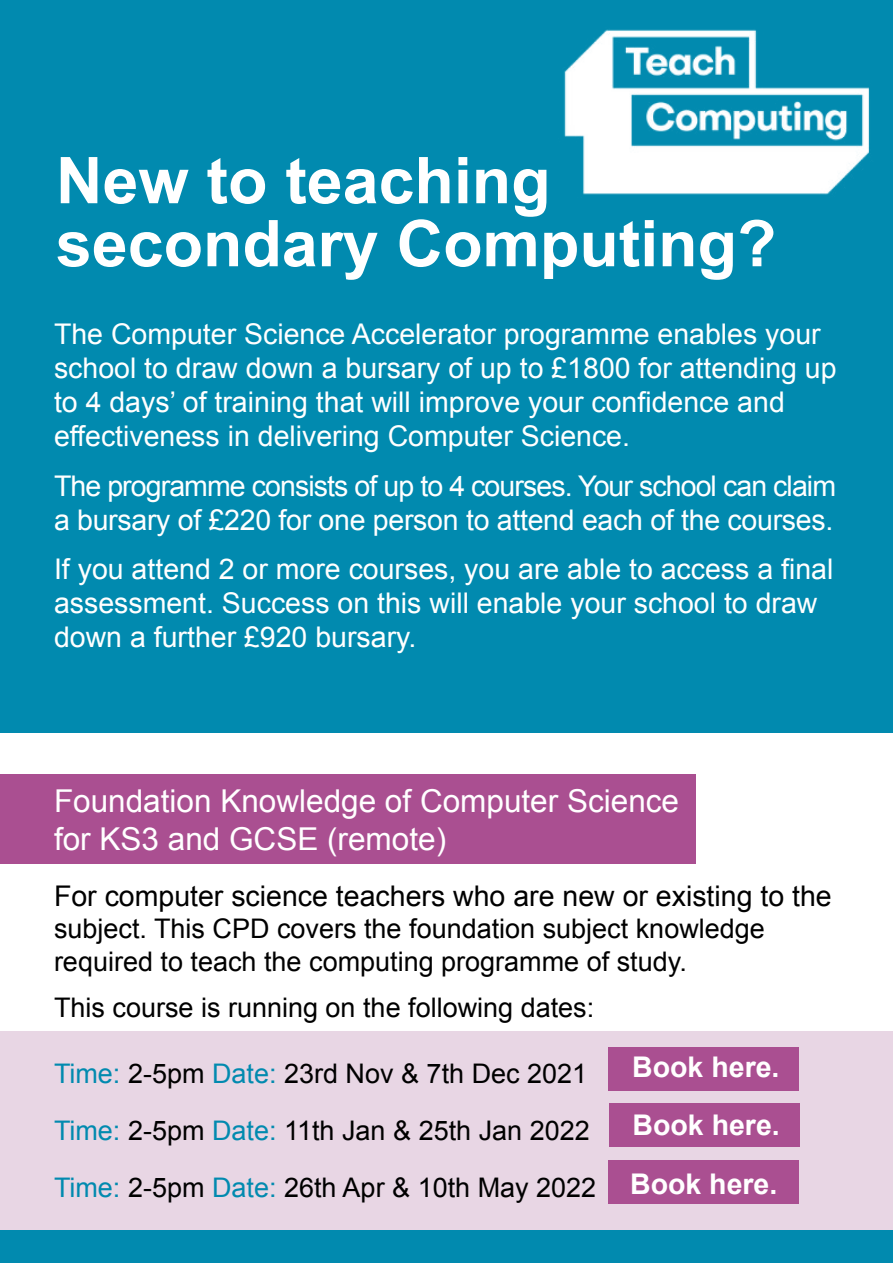
<style>
.page{position:relative;width:893px;height:1263px;background:#fff}
.page>*{position:absolute;margin:0;border:0;box-sizing:border-box;transform-origin:0 0}
.t1{font:700 64.5px/63px "Arial";color:#fff}
.t2{font:31.5px/37.8px "Arial";color:#fff}
.t3{font:28.5px/34.2px "Arial";color:#fff}
.t4{font:28.5px/34.2px "Arial";letter-spacing:-.03em;color:#fff}
.t5{font:28.5px "Arial";color:#000}
.t6{font:700 28.5px/58.3px "Arial";color:#fff;text-align:justify}
.t7{font:27px/57px "Arial";color:#000}
.s1{color:#018aaf}
</style>
<div class="page">
<div style="left:0;top:1031px;width:893px;height:232px;background:#e8d6e4"></div>
<div style="left:0;top:774px;width:695px;height:90px;background:#aa4f91"></div>
<div style="left:0;top:0;width:893px;height:733px;background:#018aaf"></div>
<img style="left:564px;top:29px;width:306px;height:166px">
<div style="left:608px;top:1048px;width:191px;height:43px;background:#aa4f91"></div>
<div style="left:610px;top:1103px;width:190px;height:43px;background:#aa4f91"></div>
<div style="left:608px;top:1160px;width:191px;height:43px;background:#aa4f91"></div>
<div style="left:0;top:1230px;width:893px;height:33px;background:#018aaf"></div>
<h1 class="t1" style="left:56px;top:150px;width:722px">New to teaching secondary Computing?</h1>
<p class="t3" style="left:54px;top:316px;width:784px">The Computer Science Accelerator programme enables your school to draw down a bursary of up to £1800 for attending up to 4 days’ of training that will improve your confidence and effectiveness in delivering Computer Science.</p>
<p class="t4" style="left:54px;top:468px;width:784px">The programme consists of up to 4 courses. Your school can claim a bursary of £220 for one person to attend each of the courses.</p>
<p class="t3" style="left:54px;top:552px;width:781px">If you attend 2 or more courses, you are able to access a final assessment. Success on this will enable your school to draw down a further £920 bursary.</p>
<p class="t2" style="left:54px;top:782px;width:627px">Foundation Knowledge of Computer Science for KS3 and GCSE (remote)</p>
<p class="t5" style="left:54px;top:876px;width:779px">For computer science teachers who are new or existing to the</p>
<p class="t7" style="left:54px;top:912px;width:712px;line-height:32.4px">subject. This CPD covers the foundation subject knowledge required to teach the computing programme of study.</p>
<p class="t7" style="left:54px;top:979px;width:542px">This course is running on the following dates:</p>
<p class="t7" style="left:54px;top:1044px;width:544px"><span class="s1">Time:</span> 2-5pm <span class="s1">Date:</span> 23rd Nov &amp; 7th Dec 2021<br><span class="s1">Time:</span> 2-5pm <span class="s1">Date:</span> 11th Jan &amp; 25th Jan 2022<br><span class="s1">Time:</span> 2-5pm <span class="s1">Date:</span> 26th Apr &amp; 10th May 2022</p>
<p class="t6" style="left:630px;top:1038px;width:151px">Book here.<br>Book here.<br>Book here.</p>
</div>
